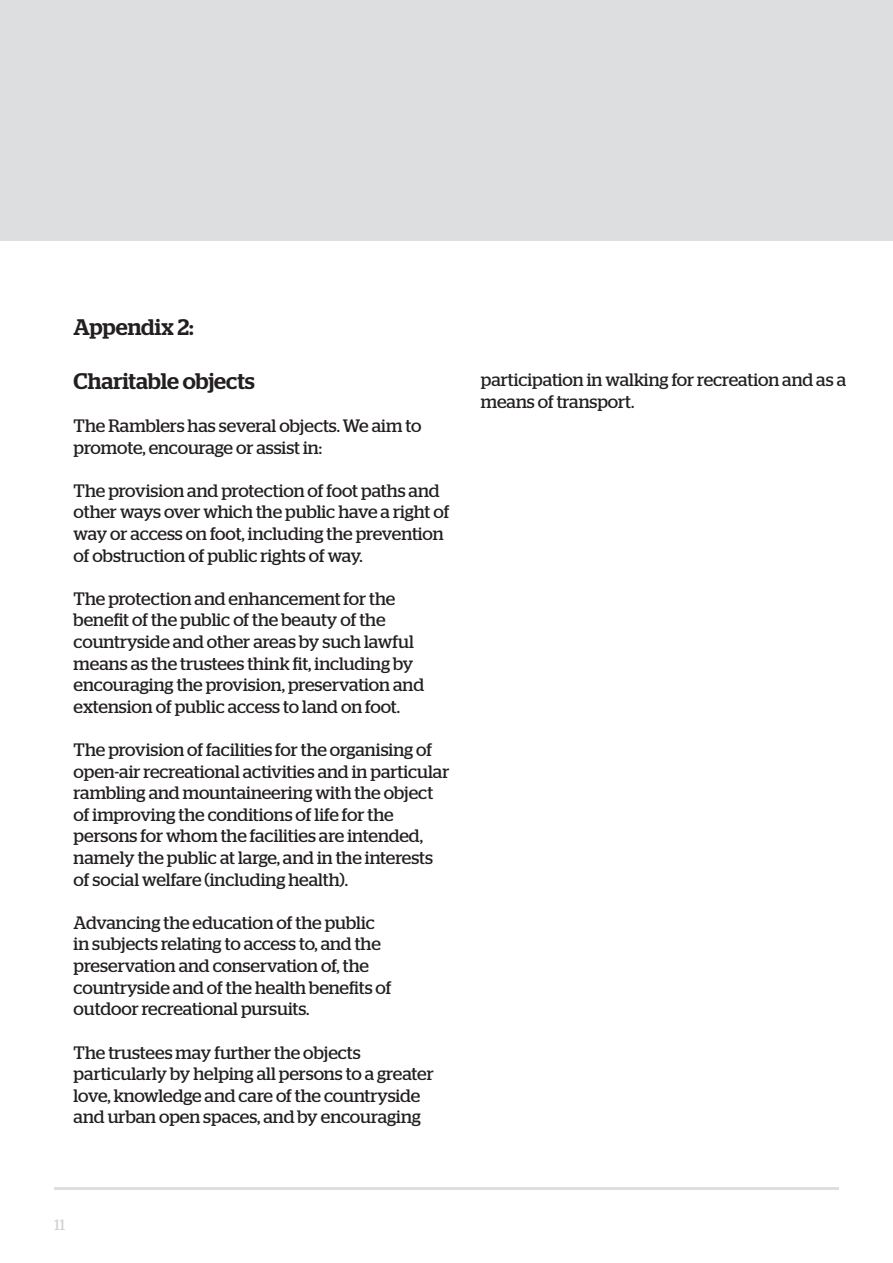
<style>
.page{position:relative;width:893px;height:1263px;background:#fff}
.page>*{position:absolute;margin:0;border:0;box-sizing:border-box;transform-origin:0 0}
.t1{font:500 22.5px "Stag";color:#231f20}
.body{font:18px/21.6px "Stag";letter-spacing:-.005em;color:#231f20}
.t2{font:15px "Stag";color:#d1d2d4}
</style>
<div class="page">
<hr style="left:54px;top:1187px;width:785px;height:2px;background:#dddee0">
<div style="left:0;top:0;width:893px;height:240px;background:#dddee0"></div>
<p class="t1" style="left:74px;top:314px;width:122px">Appendix 2:</p>
<p class="t1" style="left:74px;top:368px;width:183px">Charitable objects</p>
<p class="body" style="left:74px;top:415px;width:349px">The Ramblers has several objects. We aim to promote, encourage or assist in:</p>
<p class="body" style="left:74px;top:479px;width:377px">The provision and protection of foot paths and other ways over which the public have a right of way or access on foot, including the prevention of obstruction of public rights of way.</p>
<p class="body" style="left:74px;top:587px;width:352px">The protection and enhancement for the benefit of the public of the beauty of the countryside and other areas by such lawful means as the trustees think fit, including by encouraging the provision, preservation and extension of public access to land on foot.</p>
<p class="body" style="left:74px;top:739px;width:377px">The provision of facilities for the organising of open-air recreational activities and in particular rambling and mountaineering with the object of improving the conditions of life for the persons for whom the facilities are intended, namely the public at large, and in the interests of social welfare (including health).</p>
<p class="body" style="left:74px;top:911px;width:319px">Advancing the education of the public in subjects relating to access to, and the preservation and conservation of, the countryside and of the health benefits of outdoor recreational pursuits.</p>
<p class="body" style="left:74px;top:1041px;width:362px">The trustees may further the objects particularly by helping all persons to a greater love, knowledge and care of the countryside and urban open spaces, and by encouraging</p>
<p class="body" style="left:481px;top:369px;width:367px">participation in walking for recreation and as a means of transport.</p>
<p class="t2" style="left:54px;top:1216px;width:12px">11</p>
</div>
